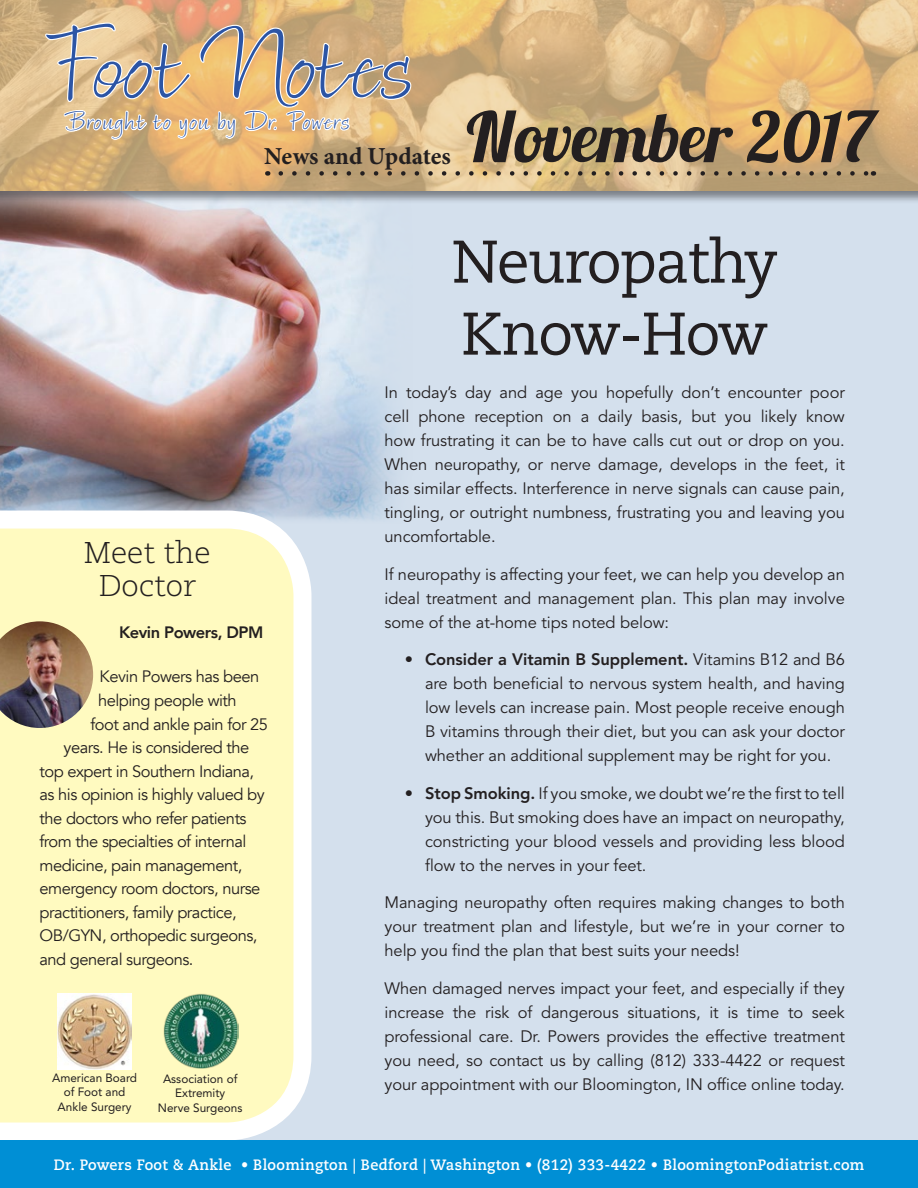
<style>
.page{position:relative;width:918px;height:1188px;background:#fff}
.page>*{position:absolute;margin:0;border:0;box-sizing:border-box;transform-origin:0 0}
.t1{font:121.8px "Tiva";letter-spacing:-.005em;color:#2c55a5}
.t2{font:69.15px "Lobster 1.3";color:#231f20}
.t3{font:60px/72px "Caecilia LT Std";letter-spacing:-.03em;color:#231f20}
.t4{font:31.05px "Tiva";letter-spacing:.045em;color:#2c55a5}
.t5{font:300 30px "Caecilia LT Std";color:#231f20}
.t6{font:700 24.45px "Minion Pro";letter-spacing:-.005em;color:#231f20}
.t7{font:16.5px/24px "Avenir LT Std";letter-spacing:-.005em;color:#231f20;text-align:justify}
.t8{font:16.5px "Avenir";letter-spacing:-.03em;color:#231f20}
.t9{font:800 16.5px "Avenir";letter-spacing:-.03em;color:#231f20}
.t10{font:700 15px "Caecilia LT Std";letter-spacing:.025em;color:#fff;scale:.96 1}
.t11{font:12px/14.7px "Avenir LT Std";color:#231f20;text-align:center}
.s1{font-weight:800}
</style>
<div class="page">
<div style="left:0;top:162px;width:918px;height:999px;background:#d4e0ed"></div>
<img style="left:0;top:205px;width:394px;height:315px">
<div style="left:0;top:0;width:918px;height:205px;background:#231f20;opacity:.5"></div>
<img style="left:0;top:0;width:918px;height:190px">
<svg style="left:0;top:511px;width:311px;height:629px;background:#fefac8"></svg>
<div style="left:0;top:1140px;width:918px;height:48px;background:#008fd5"></div>
<svg style="left:281px;top:171px;width:585px;height:5px;background:#a8906c"></svg>
<svg style="left:44px;top:21px;width:368px;height:125px;background:#e3c293"></svg>
<img style="left:57px;top:994px;width:75px;height:76px">
<img style="left:164px;top:993px;width:75px;height:75px">
<img style="left:0;top:621px;width:93px;height:107px">
<p class="t1" style="left:45px;top:0;width:370px">Foot Notes</p>
<p class="t4" style="left:65px;top:104px;width:287px">Brought to you by Dr. Powers</p>
<p class="t6" style="left:264px;top:141px;width:188px">News and Updates</p>
<p class="t2" style="left:466px;top:93px;width:411px">November 2017</p>
<p class="t5" style="left:84px;top:536px;width:128px">Meet the</p>
<p class="t5" style="left:99px;top:569px;width:99px">Doctor</p>
<p class="t9" style="left:119px;top:619px;width:146px">Kevin Powers, DPM</p>
<p class="t8" style="left:100px;top:667px;width:161px">Kevin Powers has been</p>
<p class="t8" style="left:98px;top:690px;width:140px">helping people with</p>
<p class="t8" style="left:91px;top:714px;width:179px">foot and ankle pain for 25</p>
<p class="t8" style="left:64px;top:738px;width:187px">years. He is considered the</p>
<p class="t8" style="left:40px;top:761px;width:216px">top expert in Southern Indiana,</p>
<p class="t8" style="left:40px;top:785px;width:227px">as his opinion is highly valued by</p>
<p class="t8" style="left:40px;top:808px;width:209px">the doctors who refer patients</p>
<p class="t8" style="left:40px;top:832px;width:209px">from the specialties of internal</p>
<p class="t8" style="left:40px;top:855px;width:204px">medicine, pain management,</p>
<p class="t8" style="left:40px;top:879px;width:222px">emergency room doctors, nurse</p>
<p class="t8" style="left:40px;top:902px;width:199px">practitioners, family practice,</p>
<p class="t8" style="left:40px;top:926px;width:219px">OB/GYN, orthopedic surgeons,</p>
<p class="t8" style="left:40px;top:950px;width:155px">and general surgeons.</p>
<p class="t11" style="left:52px;top:1070px;width:87px">American Board of Foot and<br>Ankle Surgery</p>
<p class="t11" style="left:158px;top:1071px;width:86px">Association of<br>Extremity<br>Nerve Surgeons</p>
<p class="t3" style="left:452px;top:227px;width:327px">Neuropathy<br>Know-How</p>
<p class="t7" style="left:385px;top:381px;width:462px">In today’s day and age you hopefully don’t encounter poor cell phone reception on a daily basis, but you likely know how frustrating it can be to have calls cut out or drop on you.<br>When neuropathy, or nerve damage, develops in the feet, it has similar effects. Interference in nerve signals can cause pain, tingling, or outright numbness, frustrating you and leaving you uncomfortable.</p>
<p class="t7" style="left:385px;top:562px;width:462px">If neuropathy is affecting your feet, we can help you develop an ideal treatment and management plan. This plan may involve some of the at-home tips noted below:</p>
<p class="t7" style="left:425px;top:648px;width:421px;text-indent:-20px"><span class="s1">• Consider a Vitamin B Supplement.</span> Vitamins B12 and B6 are both beneficial to nervous system health, and having low levels can increase pain. Most people receive enough B vitamins through their diet, but you can ask your doctor whether an additional supplement may be right for you.</p>
<p class="t7" style="left:425px;top:781px;width:421px;text-indent:-20px"><span class="s1">• Stop Smoking.</span> If you smoke, we doubt we’re the first to tell you this. But smoking does have an impact on neuropathy, constricting your blood vessels and providing less blood flow to the nerves in your feet.</p>
<p class="t7" style="left:385px;top:891px;width:462px">Managing neuropathy often requires making changes to both your treatment plan and lifestyle, but we’re in your corner to help you find the plan that best suits your needs!</p>
<p class="t7" style="left:385px;top:976px;width:462px">When damaged nerves impact your feet, and especially if they increase the risk of dangerous situations, it is time to seek professional care. Dr. Powers provides the effective treatment you need, so contact us by calling (812) 333-4422 or request your appointment with our Bloomington, IN office online today.</p>
<p class="t10" style="left:54px;top:1156px;width:846px">Dr. Powers Foot &amp; Ankle • Bloomington | Bedford | Washington • (812) 333-4422 • BloomingtonPodiatrist.com</p>
</div>
